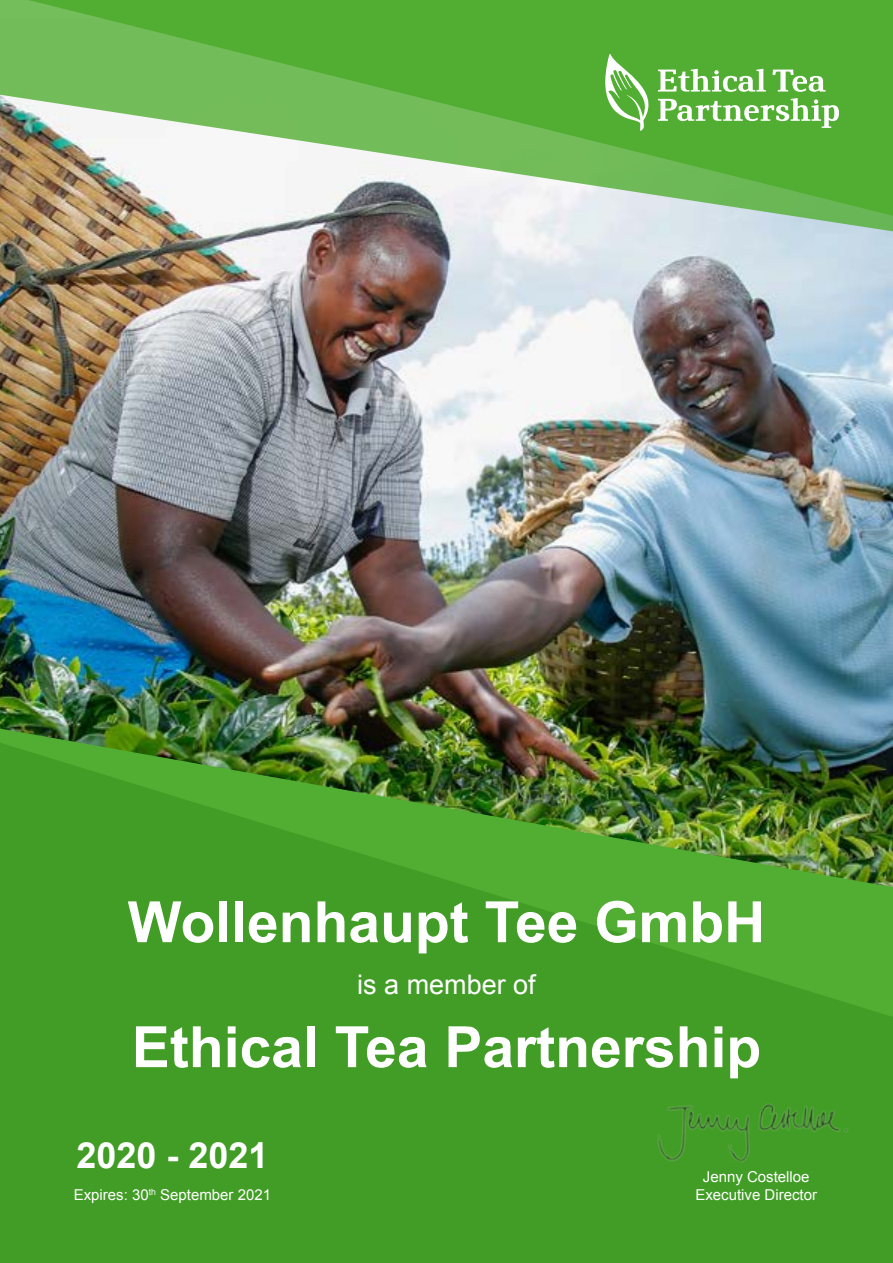
<style>
.page{position:relative;width:893px;height:1263px;background:#fff}
.page>*{position:absolute;margin:0;border:0;box-sizing:border-box;transform-origin:0 0}
.t1{font:700 57px "Arial";color:#fff}
.t2{font:700 36px "Arial";color:#fff}
.t3{font:27px "Arial";color:#fff}
.t4{font:15px/18px "Arial";color:#fff;text-align:center}
</style>
<div class="page">
<img style="left:0;top:249px;width:893px;height:264px">
<img style="left:0;top:513px;width:893px;height:750px">
<img style="left:652px;top:1096px;width:202px;height:80px">
<svg style="left:0;top:0;width:893px;height:249px"></svg>
<svg style="left:605px;top:54px;width:234px;height:77px"></svg>
<h1 class="t1" style="left:128px;top:884px;width:639px">Wollenhaupt Tee GmbH</h1>
<h3 class="t3" style="left:357px;top:966px;width:180px">is a member of</h3>
<h1 class="t1" style="left:132px;top:1009px;width:631px">Ethical Tea Partnership</h1>
<h2 class="t2" style="left:76px;top:1131px;width:194px">2020 - 2021</h2>
<p class="t4" style="left:74px;top:1186px;width:199px">Expires: 30<sup>th</sup> September 2021</p>
<p class="t4" style="left:695px;top:1168px;width:123px">Jenny Costelloe<br>Executive Director</p>
</div>
